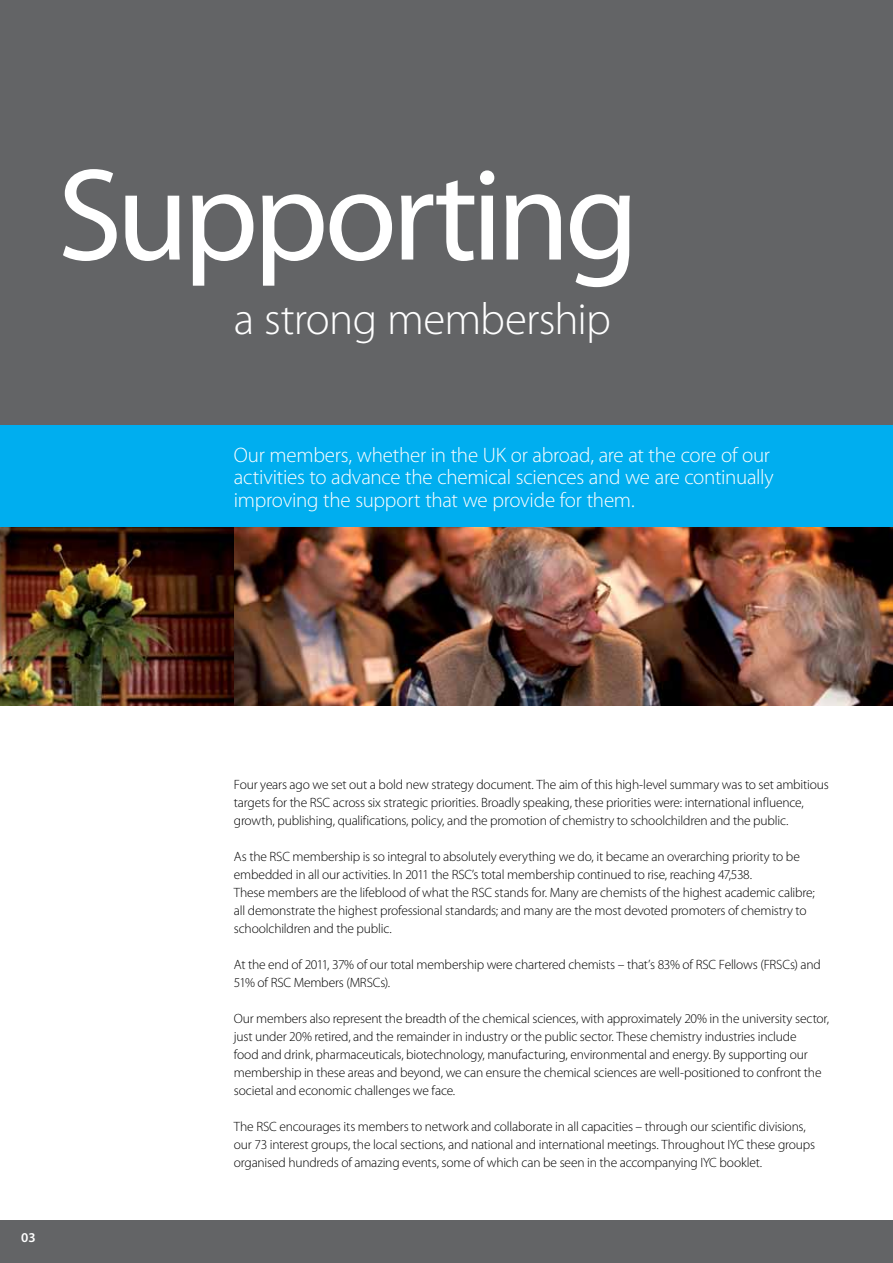
<style>
.page{position:relative;width:893px;height:1263px;background:#fff}
.page>*{position:absolute;margin:0;border:0;box-sizing:border-box;transform-origin:0 0}
.t1{font:132px "Myriad Pro";letter-spacing:-.04em;color:#fff}
.t2{font:300 45px "Myriad Pro";letter-spacing:-.02em;color:#fff}
.t3{font:300 21px/22.5px "Myriad Pro";letter-spacing:-.015em;color:#fff}
.t4{font:300 13.5px/18px "Myriad Pro";letter-spacing:-.015em;color:#000}
.t5{font:600 13.5px "Myriad Pro";color:#fff}
</style>
<div class="page">
<div style="left:0;top:0;width:893px;height:449px;background:#636466"></div>
<div style="left:0;top:425px;width:893px;height:102px;background:#00aeef"></div>
<div style="left:0;top:1220px;width:893px;height:43px;background:#636466"></div>
<img style="left:234px;top:527px;width:659px;height:179px">
<img style="left:0;top:527px;width:234px;height:179px">
<h1 class="t1" style="left:57px;top:134px;width:583px">Supporting</h1>
<h2 class="t2" style="left:234px;top:294px;width:379px">a strong membership</h2>
<h3 class="t3" style="left:234px;top:444px;width:541px">Our members, whether in the UK or abroad, are at the core of our activities to advance the chemical sciences and we are continually improving the support that we provide for them.</h3>
<p class="t5" style="left:21px;top:1228px;width:16px">03</p>
<p class="t4" style="left:234px;top:776px;width:596px">Four years ago we set out a bold new strategy document. The aim of this high-level summary was to set ambitious targets for the RSC across six strategic priorities. Broadly speaking, these priorities were: international influence, growth, publishing, qualifications, policy, and the promotion of chemistry to schoolchildren and the public.</p>
<p class="t4" style="left:234px;top:848px;width:582px">As the RSC membership is so integral to absolutely everything we do, it became an overarching priority to be embedded in all our activities. In 2011 the RSC’s total membership continued to rise, reaching 47,538.<br>These members are the lifeblood of what the RSC stands for. Many are chemists of the highest academic calibre; all demonstrate the highest professional standards; and many are the most devoted promoters of chemistry to schoolchildren and the public.</p>
<p class="t4" style="left:234px;top:956px;width:588px">At the end of 2011, 37% of our total membership were chartered chemists – that’s 83% of RSC Fellows (FRSCs) and<br>51% of RSC Members (MRSCs).</p>
<p class="t4" style="left:234px;top:1010px;width:597px">Our members also represent the breadth of the chemical sciences, with approximately 20% in the university sector, just under 20% retired, and the remainder in industry or the public sector. These chemistry industries include<br>food and drink, pharmaceuticals, biotechnology, manufacturing, environmental and energy. By supporting our membership in these areas and beyond, we can ensure the chemical sciences are well-positioned to confront the societal and economic challenges we face.</p>
<p class="t4" style="left:234px;top:1118px;width:583px">The RSC encourages its members to network and collaborate in all capacities – through our scientific divisions, our 73 interest groups, the local sections, and national and international meetings. Throughout IYC these groups organised hundreds of amazing events, some of which can be seen in the accompanying IYC booklet.</p>
</div>
